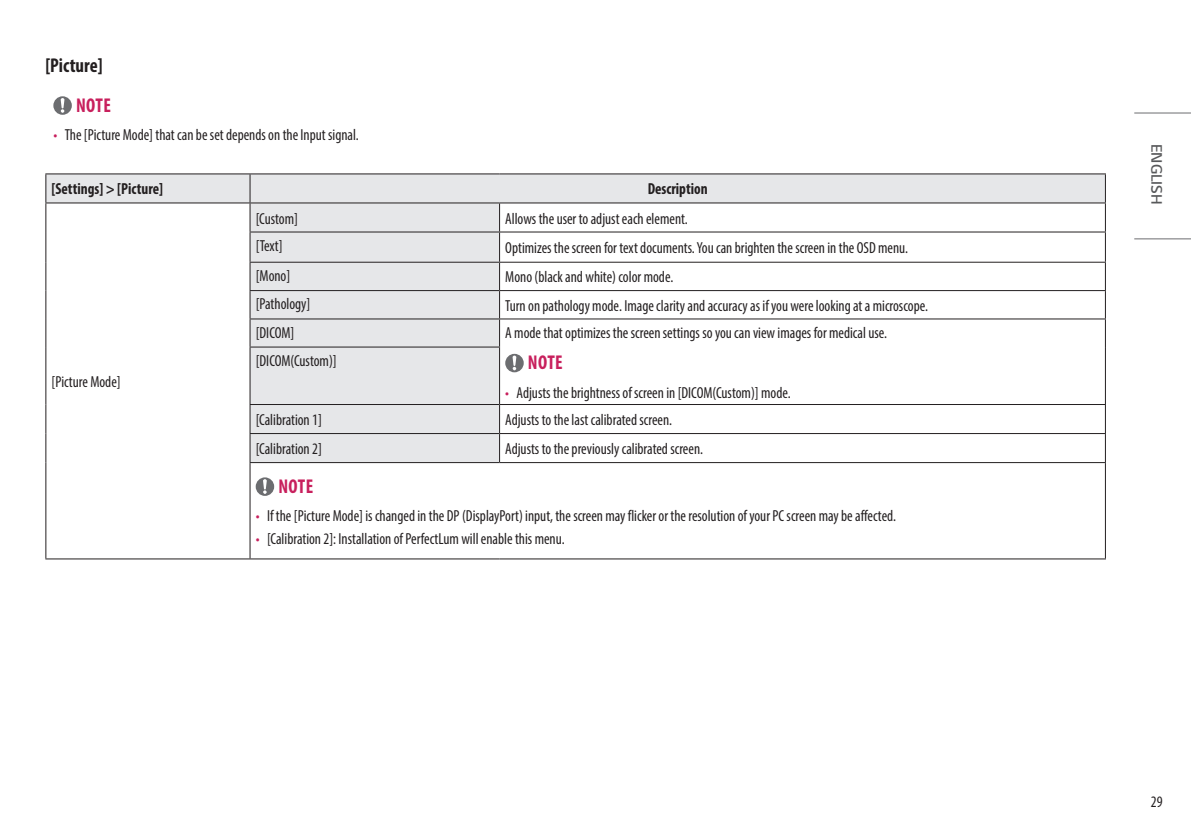
<style>
.page{position:relative;width:1191px;height:840px;background:#fff}
.page>*{position:absolute;margin:0;border:0;box-sizing:border-box;transform-origin:0 0}
.Warning{font:700 condensed 20px "Myriad Pro";letter-spacing:.02em;color:#c8205d;scale:.95 1}
.Title3{font:700 condensed 20px "Myriad Pro";color:#231f20;scale:.95 1}
.Body{font:condensed 16px "Myriad Pro";color:#231f20;scale:.95 1}
.Body_Bold{font:700 condensed 16px "Myriad Pro";color:#231f20;scale:.95 1}
.Body_Bold_Center{font:700 condensed 16px "Myriad Pro";color:#231f20;scale:.95 1}
.t1{font:300 16px "LG Smart";color:#57585a}
.s1{color:#c8205d}
</style>
<div class="page">
<hr style="left:1134px;top:112px;width:57px;height:1px;background:#6c6d70">
<hr style="left:1134px;top:238px;width:57px;height:1px;background:#6c6d70">
<svg style="left:53px;top:96px;width:19px;height:19px"></svg>
<div style="left:46px;top:174px;width:1059px;height:28px;background:#e6e7e9"></div>
<svg style="left:46px;top:203px;width:1059px;height:355px"></svg>
<svg style="left:1105px;top:405px;width:1px;height:57px"></svg>
<hr style="left:250px;top:173px;width:249px;height:1px;background:#231f20">
<hr style="left:499px;top:173px;width:607px;height:1px;background:#231f20">
<hr style="left:499px;top:290px;width:607px;height:1px;background:#231f20">
<svg style="left:1105px;top:174px;width:1px;height:173px"></svg>
<hr style="left:499px;top:347px;width:1px;height:57px;background:#231f20">
<hr style="left:1105px;top:347px;width:1px;height:57px;background:#231f20">
<hr style="left:1105px;top:463px;width:1px;height:95px;background:#231f20">
<hr style="left:249px;top:290px;width:250px;height:1px;background:#231f20">
<hr style="left:250px;top:558px;width:249px;height:1px;background:#231f20">
<hr style="left:499px;top:558px;width:607px;height:1px;background:#231f20">
<hr style="left:250px;top:202px;width:249px;height:1px;background:#231f20">
<hr style="left:499px;top:202px;width:607px;height:1px;background:#231f20">
<svg style="left:499px;top:203px;width:1px;height:143px"></svg>
<hr style="left:249px;top:231px;width:250px;height:1px;background:#231f20">
<hr style="left:499px;top:231px;width:607px;height:1px;background:#231f20">
<hr style="left:249px;top:261px;width:250px;height:1px;background:#231f20">
<hr style="left:499px;top:261px;width:607px;height:1px;background:#231f20">
<hr style="left:249px;top:318px;width:250px;height:1px;background:#231f20">
<hr style="left:499px;top:318px;width:607px;height:1px;background:#231f20">
<hr style="left:249px;top:346px;width:251px;height:1px;background:#231f20">
<hr style="left:249px;top:404px;width:250px;height:1px;background:#231f20">
<hr style="left:499px;top:404px;width:607px;height:1px;background:#231f20">
<hr style="left:249px;top:433px;width:250px;height:1px;background:#231f20">
<svg style="left:249px;top:405px;width:1px;height:57px"></svg>
<hr style="left:499px;top:433px;width:607px;height:1px;background:#231f20">
<svg style="left:499px;top:405px;width:1px;height:57px"></svg>
<hr style="left:249px;top:462px;width:250px;height:1px;background:#231f20">
<hr style="left:499px;top:462px;width:607px;height:1px;background:#231f20">
<svg style="left:45px;top:174px;width:1px;height:58px"></svg>
<hr style="left:45px;top:232px;width:1px;height:30px;background:#231f20">
<svg style="left:45px;top:262px;width:1px;height:85px"></svg>
<hr style="left:45px;top:347px;width:1px;height:57px;background:#231f20">
<svg style="left:45px;top:404px;width:1px;height:58px"></svg>
<hr style="left:45px;top:462px;width:1px;height:96px;background:#231f20">
<hr style="left:45px;top:173px;width:205px;height:1px;background:#231f20">
<hr style="left:45px;top:202px;width:205px;height:1px;background:#231f20">
<svg style="left:249px;top:174px;width:1px;height:172px"></svg>
<hr style="left:249px;top:347px;width:1px;height:57px;background:#231f20">
<hr style="left:249px;top:463px;width:1px;height:95px;background:#231f20">
<hr style="left:45px;top:558px;width:205px;height:1px;background:#231f20">
<svg style="left:505px;top:353px;width:19px;height:19px"></svg>
<svg style="left:256px;top:477px;width:18px;height:18px"></svg>
<p class="Title3" style="left:45px;top:53px;width:62px">[Picture]</p>
<p class="Warning" style="left:76px;top:92px;width:38px">NOTE</p>
<p class="Body" style="left:53px;top:125px;width:323px"><span class="s1">•</span> The [Picture Mode] that can be set depends on the Input signal.</p>
<p class="Body_Bold" style="left:52px;top:179px;width:119px">[Settings] &gt; [Picture]</p>
<p class="Body_Bold_Center" style="left:648px;top:179px;width:65px">Description</p>
<p class="Body" style="left:52px;top:372px;width:74px">[Picture Mode]</p>
<p class="Body" style="left:256px;top:208px;width:46px">[Custom]</p>
<p class="Body" style="left:505px;top:208px;width:193px">Allows the user to adjust each element.</p>
<p class="Body" style="left:256px;top:236px;width:30px">[Text]</p>
<p class="Body" style="left:505px;top:238px;width:426px">Optimizes the screen for text documents. You can brighten the screen in the OSD menu.</p>
<p class="Body" style="left:256px;top:266px;width:38px">[Mono]</p>
<p class="Body" style="left:505px;top:267px;width:178px">Mono (black and white) color mode.</p>
<p class="Body" style="left:256px;top:294px;width:59px">[Pathology]</p>
<p class="Body" style="left:505px;top:295px;width:446px">Turn on pathology mode. Image clarity and accuracy as if you were looking at a microscope.</p>
<p class="Body" style="left:256px;top:322px;width:42px">[DICOM]</p>
<p class="Body" style="left:505px;top:322px;width:403px">A mode that optimizes the screen settings so you can view images for medical use.</p>
<p class="Warning" style="left:528px;top:350px;width:38px">NOTE</p>
<p class="Body" style="left:505px;top:382px;width:302px"><span class="s1">•</span> Adjusts the brightness of screen in [DICOM(Custom)] mode.</p>
<p class="Body" style="left:256px;top:351px;width:87px">[DICOM(Custom)]</p>
<p class="Body" style="left:256px;top:410px;width:71px">[Calibration 1]</p>
<p class="Body" style="left:505px;top:410px;width:177px">Adjusts to the last calibrated screen.</p>
<p class="Body" style="left:256px;top:439px;width:71px">[Calibration 2]</p>
<p class="Body" style="left:505px;top:439px;width:210px">Adjusts to the previously calibrated screen.</p>
<p class="Warning" style="left:278px;top:473px;width:38px">NOTE</p>
<p class="Body" style="left:256px;top:506px;width:675px"><span class="s1">•</span> If the [Picture Mode] is changed in the DP (DisplayPort) input, the screen may flicker or the resolution of your PC screen may be affected.</p>
<p class="Body" style="left:256px;top:529px;width:327px"><span class="s1">•</span> [Calibration 2]: Installation of PerfectLum will enable this menu.</p>
<p class="t1" style="left:1167px;top:143px;width:62px;rotate:90deg">ENGLISH</p>
<p class="Body" style="left:1151px;top:791px;width:14px">29</p>
</div>
